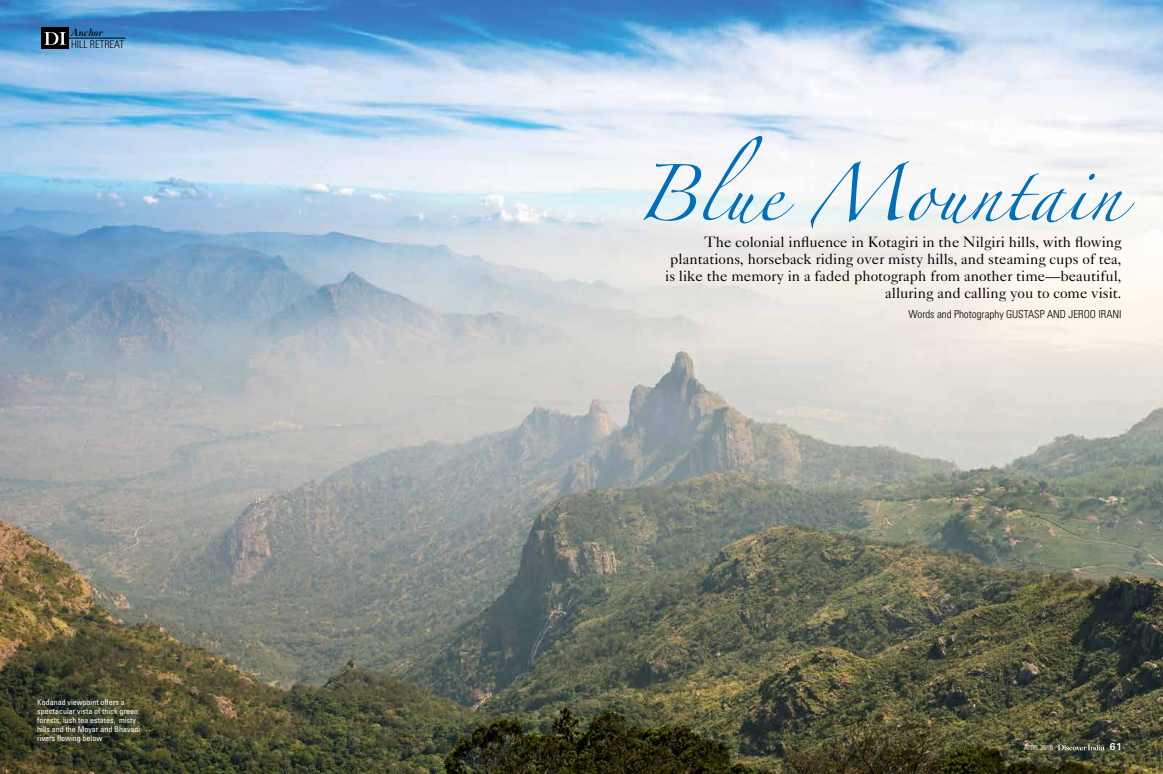
<style>
.page{position:relative;width:1163px;height:774px;background:#fff}
.page>*{position:absolute;margin:0;border:0;box-sizing:border-box;transform-origin:0 0}
.t1{font:50px "Zapfino";letter-spacing:.02em;color:#006eb9}
.t2{font:15px/17px "Caslon Five Forty";color:#000;text-align:right}
.t3{font:300 condensed 11px "Univers";color:#000}
.t4{font:300 condensed 10.5px "Univers";color:#000}
.t5{font:italic 10px "Caslon Three";color:#000}
.t6{font:700 10px "Univers";color:#fff}
.t7{font:condensed 8px/9px "Univers";color:#fff}
.t8{font:300 condensed 7px "Univers";color:#fff}
</style>
<div class="page">
<img style="left:0;top:0;width:1162px;height:774px">
<div style="left:42px;top:28px;width:27px;height:21px;background:#000"></div>
<svg style="left:45px;top:32px;width:21px;height:13px"></svg>
<hr style="left:67px;top:38px;width:58px;height:1px;background:#000">
<svg style="left:1057px;top:745px;width:47px;height:5px"></svg>
<p class="t5" style="left:71px;top:26px;width:33px">Anchor</p>
<p class="t4" style="left:71px;top:38px;width:54px">HILL RETREAT</p>
<p class="t7" style="left:37px;top:697px;width:105px">Kodanad viewpoint offers a spectacular vista of thick green forests, lush tea estates, misty hills and the Moyar and Bhavani rivers flowing below</p>
<h1 class="t1" style="left:635px;top:173px;width:488px">Blue Mountain</h1>
<p class="t2" style="left:665px;top:233px;width:458px">The colonial influence in Kotagiri in the Nilgiri hills, with flowing plantations, horseback riding over misty hills, and steaming cups of tea, is like the memory in a faded photograph from another time—beautiful, alluring and calling you to come visit.</p>
<p class="t3" style="left:908px;top:307px;width:215px">WORDS AND PHOTOGRAPHY GUSTASP AND JEROO IRANI</p>
<p class="t8" style="left:1023px;top:744px;width:30px">APRIL 2018</p>
<p class="t6" style="left:1109px;top:741px;width:14px">61</p>
</div>
